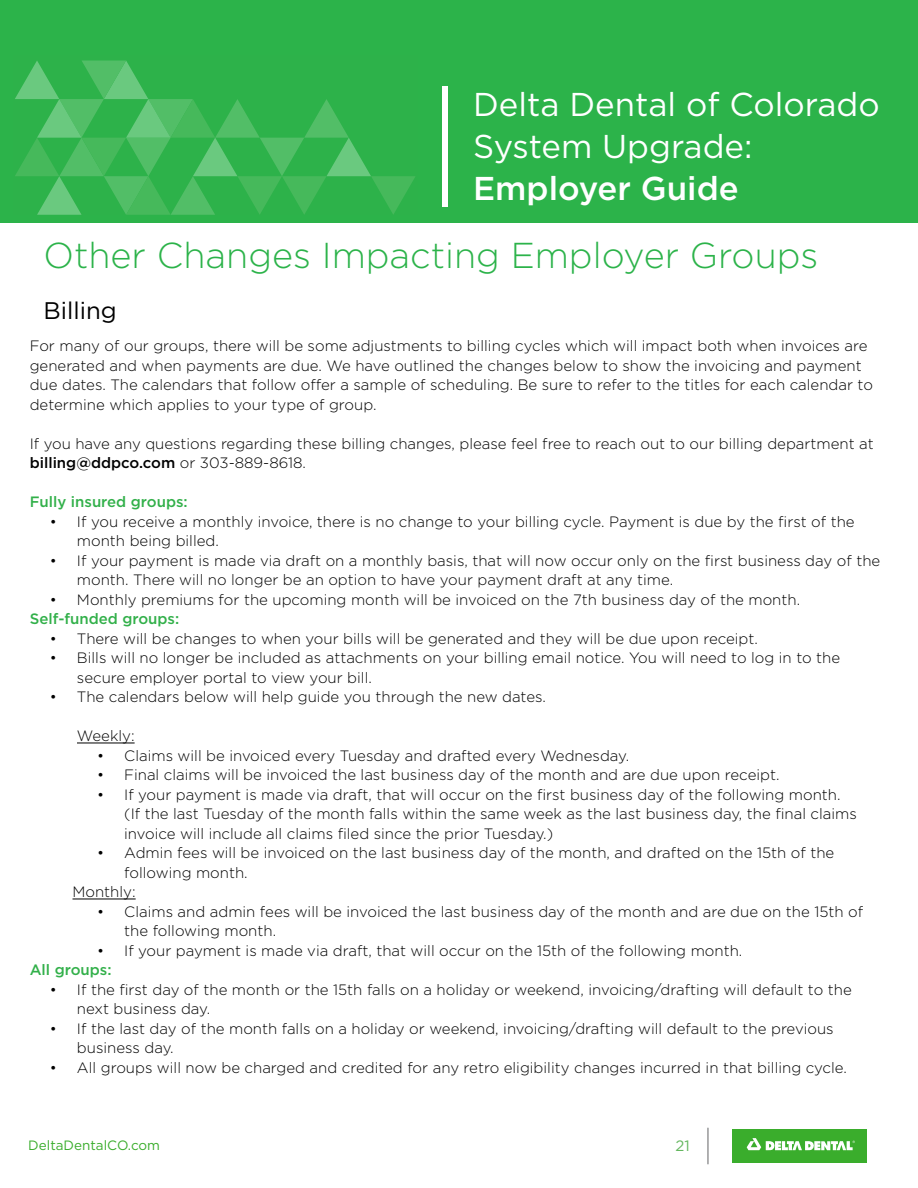
<style>
.page{position:relative;width:918px;height:1188px;background:#fff}
.page>*{position:absolute;margin:0;border:0;box-sizing:border-box;transform-origin:0 0}
.t1{font:300 36px "Gotham";color:#2cb34a}
.t2{font:33px/42px "Gotham";color:#fff}
.t3{font:500 33px "Gotham";color:#fff}
.t4{font:24px "Gotham";color:#000}
.t5{font:300 15px/19.5px "Gotham";color:#000}
.t6{font:500 15px "Gotham";color:#32b04a}
.t7{font:15px "Gotham";color:#64b75f}
.t8{font:13.5px "Gotham";color:#3aad2c}
.s1{font-weight:500}
</style>
<div class="page">
<div style="left:732px;top:1129px;width:135px;height:33px;background:#3aad2c"></div>
<svg style="left:747px;top:1138px;width:108px;height:12px"></svg>
<hr style="left:708px;top:1128px;width:1px;height:36px;background:#636466">
<div style="left:0;top:0;width:918px;height:222px;background:#2cb34a"></div>
<div style="left:14px;top:56px;width:404px;height:159px;background:#32b04a"></div>
<svg style="left:15px;top:61px;width:400px;height:154px"></svg>
<div style="left:442px;top:86px;width:6px;height:121px;background:#fff"></div>
<hr style="left:77px;top:743px;width:58px;height:1px;background:#000">
<hr style="left:72px;top:899px;width:64px;height:1px;background:#000">
<h2 class="t2" style="left:473px;top:82px;width:408px">Delta Dental of Colorado<br>System Upgrade:</h2>
<h2 class="t3" style="left:473px;top:166px;width:267px">Employer Guide</h2>
<h1 class="t1" style="left:44px;top:233px;width:776px">Other Changes Impacting Employer Groups</h1>
<h3 class="t4" style="left:44px;top:295px;width:75px">Billing</h3>
<p class="t5" style="left:30px;top:336px;width:845px">For many of our groups, there will be some adjustments to billing cycles which will impact both when invoices are generated and when payments are due. We have outlined the changes below to show the invoicing and payment due dates. The calendars that follow offer a sample of scheduling. Be sure to refer to the titles for each calendar to determine which applies to your type of group.</p>
<p class="t5" style="left:30px;top:434px;width:845px">If you have any questions regarding these billing changes, please feel free to reach out to our billing department at <span class="s1">billing@ddpco.com</span> or 303-889-8618.</p>
<p class="t6" style="left:30px;top:492px;width:160px">Fully insured groups:</p>
<p class="t5" style="left:77px;top:512px;width:779px;text-indent:-27px">• If you receive a monthly invoice, there is no change to your billing cycle. Payment is due by the first of the month being billed.</p>
<p class="t5" style="left:77px;top:551px;width:805px;text-indent:-27px">• If your payment is made via draft on a monthly basis, that will now occur only on the first business day of the month. There will no longer be an option to have your payment draft at any time.</p>
<p class="t5" style="left:50px;top:590px;width:752px">• Monthly premiums for the upcoming month will be invoiced on the 7th business day of the month.</p>
<p class="t6" style="left:30px;top:609px;width:151px">Self-funded groups:</p>
<p class="t5" style="left:50px;top:629px;width:709px">• There will be changes to when your bills will be generated and they will be due upon receipt.</p>
<p class="t5" style="left:77px;top:648px;width:765px;text-indent:-27px">• Bills will no longer be included as attachments on your billing email notice. You will need to log in to the secure employer portal to view your bill.</p>
<p class="t5" style="left:50px;top:687px;width:498px">• The calendars below will help guide you through the new dates.</p>
<p class="t5" style="left:77px;top:726px;width:59px">Weekly:</p>
<p class="t5" style="left:97px;top:746px;width:534px">• Claims will be invoiced every Tuesday and drafted every Wednesday.</p>
<p class="t5" style="left:97px;top:765px;width:684px">• Final claims will be invoiced the last business day of the month and are due upon receipt.</p>
<p class="t5" style="left:124px;top:785px;width:734px;text-indent:-27px">• If your payment is made via draft, that will occur on the first business day of the following month. (If the last Tuesday of the month falls within the same week as the last business day, the final claims invoice will include all claims filed since the prior Tuesday.)</p>
<p class="t5" style="left:97px;top:843px;width:739px">• Admin fees will be invoiced on the last business day of the month, and drafted on the 15th of the</p>
<p class="t5" style="left:124px;top:863px;width:125px">following month.</p>
<p class="t5" style="left:72px;top:882px;width:65px">Monthly:</p>
<p class="t5" style="left:124px;top:902px;width:740px;text-indent:-27px">• Claims and admin fees will be invoiced the last business day of the month and are due on the 15th of the following month.</p>
<p class="t5" style="left:97px;top:941px;width:647px">• If your payment is made via draft, that will occur on the 15th of the following month.</p>
<p class="t6" style="left:30px;top:960px;width:83px">All groups:</p>
<p class="t5" style="left:77px;top:980px;width:776px;text-indent:-27px">• If the first day of the month or the 15th falls on a holiday or weekend, invoicing/drafting will default to the next business day.</p>
<p class="t5" style="left:77px;top:1019px;width:758px;text-indent:-27px">• If the last day of the month falls on a holiday or weekend, invoicing/drafting will default to the previous business day.</p>
<p class="t5" style="left:50px;top:1058px;width:798px">• All groups will now be charged and credited for any retro eligibility changes incurred in that billing cycle.</p>
<p class="t8" style="left:28px;top:1136px;width:133px">DeltaDentalCO.com</p>
<p class="t7" style="left:675px;top:1136px;width:16px">21</p>
</div>
